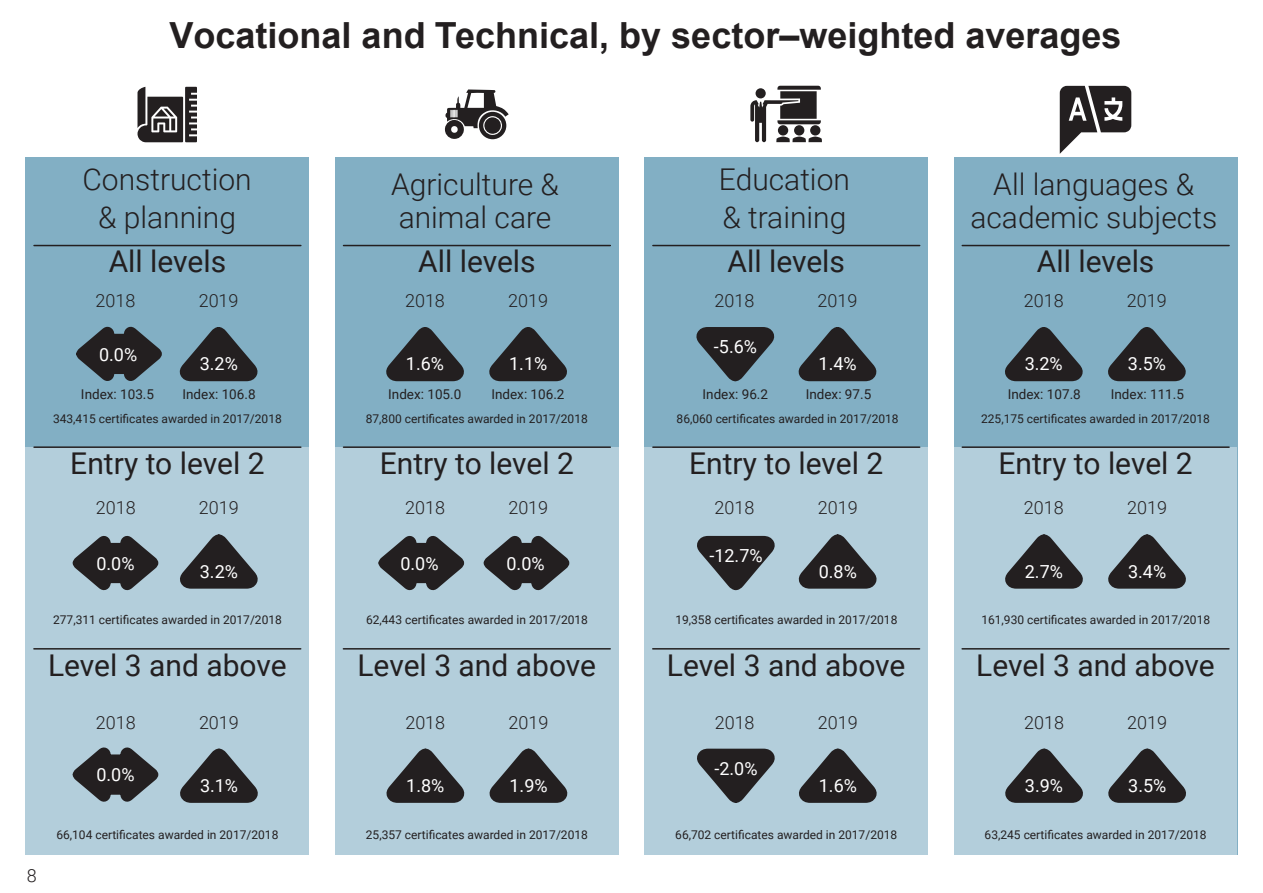
<style>
.page{position:relative;width:1263px;height:893px;background:#fff}
.page>*{position:absolute;margin:0;border:0;box-sizing:border-box;transform-origin:0 0}
.Heading_1_black_-_no{font:700 36px "Arial";color:#231f20}
.Heading_2_black{font:30px "Roboto";color:#231f20}
.Heading_2_-_VTQ_Sect{font:300 30px/33px "Roboto";color:#231f20}
.t1{font:18px "Roboto";color:#fff}
.t2{font:300 18px "Roboto";color:#231f20}
.t3{font:13.5px "Roboto";color:#231f20}
.t4{font:12px "Roboto";color:#231f20}
</style>
<div class="page">
<div style="left:26px;top:157px;width:283px;height:698px;background:#82afc4"></div>
<div style="left:335px;top:157px;width:284px;height:698px;background:#82afc4"></div>
<div style="left:644px;top:157px;width:284px;height:698px;background:#82afc4"></div>
<div style="left:954px;top:157px;width:283px;height:698px;background:#82afc4"></div>
<svg style="left:26px;top:448px;width:1211px;height:407px;background:#b8d1dd"></svg>
<svg style="left:386px;top:327px;width:78px;height:54px"></svg>
<svg style="left:1005px;top:327px;width:78px;height:54px"></svg>
<svg style="left:1005px;top:534px;width:78px;height:55px;background:#575f64"></svg>
<svg style="left:386px;top:749px;width:78px;height:54px;background:#565d62"></svg>
<svg style="left:1005px;top:749px;width:78px;height:54px;background:#565d62"></svg>
<svg style="left:180px;top:327px;width:77px;height:54px"></svg>
<svg style="left:489px;top:327px;width:78px;height:54px"></svg>
<svg style="left:799px;top:327px;width:77px;height:54px"></svg>
<svg style="left:1108px;top:327px;width:78px;height:54px"></svg>
<svg style="left:180px;top:534px;width:78px;height:55px;background:#575f64"></svg>
<svg style="left:799px;top:534px;width:77px;height:55px;background:#565d63"></svg>
<svg style="left:1108px;top:534px;width:78px;height:55px;background:#575f64"></svg>
<svg style="left:180px;top:749px;width:78px;height:54px;background:#565d62"></svg>
<svg style="left:490px;top:749px;width:77px;height:54px;background:#555b61"></svg>
<svg style="left:799px;top:749px;width:78px;height:54px;background:#565d62"></svg>
<svg style="left:1108px;top:749px;width:78px;height:54px;background:#565d62"></svg>
<hr style="left:34px;top:245px;width:267px;height:1px;background:#231f20">
<hr style="left:343px;top:245px;width:267px;height:1px;background:#231f20">
<hr style="left:653px;top:245px;width:267px;height:1px;background:#231f20">
<hr style="left:962px;top:245px;width:267px;height:1px;background:#231f20">
<hr style="left:34px;top:446px;width:267px;height:2px;background:#231f20">
<hr style="left:343px;top:446px;width:267px;height:2px;background:#231f20">
<hr style="left:653px;top:446px;width:267px;height:2px;background:#231f20">
<hr style="left:962px;top:446px;width:267px;height:2px;background:#231f20">
<hr style="left:34px;top:648px;width:267px;height:2px;background:#231f20">
<hr style="left:343px;top:648px;width:267px;height:2px;background:#231f20">
<hr style="left:653px;top:648px;width:266px;height:2px;background:#231f20">
<hr style="left:962px;top:648px;width:267px;height:2px;background:#231f20">
<svg style="left:696px;top:327px;width:78px;height:54px"></svg>
<svg style="left:697px;top:536px;width:78px;height:54px;background:#565d62"></svg>
<svg style="left:697px;top:749px;width:78px;height:54px;background:#565e63"></svg>
<svg style="left:138px;top:87px;width:59px;height:55px"></svg>
<svg style="left:445px;top:89px;width:64px;height:51px"></svg>
<svg style="left:750px;top:86px;width:72px;height:56px"></svg>
<svg style="left:1060px;top:86px;width:71px;height:68px"></svg>
<svg style="left:76px;top:327px;width:86px;height:54px"></svg>
<svg style="left:73px;top:536px;width:85px;height:54px;background:#53595e"></svg>
<svg style="left:378px;top:536px;width:86px;height:54px;background:#545a5f"></svg>
<svg style="left:484px;top:536px;width:85px;height:54px;background:#53595e"></svg>
<svg style="left:73px;top:747px;width:85px;height:55px;background:#545b60"></svg>
<p class="Heading_1_black_-_no" style="left:170px;top:10px;width:953px">Vocational and Technical, by sector–weighted averages</p>
<p class="Heading_2_-_VTQ_Sect" style="left:83px;top:162px;width:171px">Construction</p>
<p class="Heading_2_-_VTQ_Sect" style="left:98px;top:200px;width:139px">&amp; planning</p>
<p class="Heading_2_-_VTQ_Sect" style="left:391px;top:167px;width:170px">Agriculture &amp; animal care</p>
<p class="Heading_2_-_VTQ_Sect" style="left:719px;top:162px;width:133px">Education</p>
<p class="Heading_2_-_VTQ_Sect" style="left:722px;top:200px;width:126px">&amp; training</p>
<p class="Heading_2_-_VTQ_Sect" style="left:970px;top:167px;width:248px;text-align:center">All languages &amp; academic subjects</p>
<p class="Heading_2_black" style="left:109px;top:241px;width:119px">All levels</p>
<p class="Heading_2_black" style="left:418px;top:241px;width:119px">All levels</p>
<p class="Heading_2_black" style="left:727px;top:241px;width:119px">All levels</p>
<p class="Heading_2_black" style="left:1037px;top:241px;width:119px">All levels</p>
<p class="t2" style="left:96px;top:288px;width:41px">2018</p>
<p class="t2" style="left:405px;top:288px;width:41px">2018</p>
<p class="t2" style="left:714px;top:288px;width:41px">2018</p>
<p class="t2" style="left:1024px;top:288px;width:41px">2018</p>
<p class="t2" style="left:199px;top:288px;width:41px">2019</p>
<p class="t2" style="left:508px;top:288px;width:41px">2019</p>
<p class="t2" style="left:817px;top:288px;width:41px">2019</p>
<p class="t2" style="left:1127px;top:288px;width:41px">2019</p>
<p class="t1" style="left:99px;top:342px;width:40px">0.0%</p>
<p class="t1" style="left:714px;top:334px;width:45px">-5.6%</p>
<p class="t1" style="left:200px;top:351px;width:40px">3.2%</p>
<p class="t1" style="left:509px;top:351px;width:40px">1.1%</p>
<p class="t1" style="left:818px;top:351px;width:40px">1.4%</p>
<p class="t1" style="left:1128px;top:351px;width:40px">3.5%</p>
<p class="t1" style="left:406px;top:351px;width:40px">1.6%</p>
<p class="t1" style="left:1025px;top:351px;width:40px">3.2%</p>
<p class="t3" style="left:81px;top:384px;width:75px">Index: 103.5</p>
<p class="t3" style="left:182px;top:384px;width:75px">Index: 106.8</p>
<p class="t3" style="left:388px;top:384px;width:75px">Index: 105.0</p>
<p class="t3" style="left:491px;top:384px;width:75px">Index: 106.2</p>
<p class="t3" style="left:702px;top:384px;width:67px">Index: 96.2</p>
<p class="t3" style="left:806px;top:384px;width:67px">Index: 97.5</p>
<p class="t3" style="left:1008px;top:384px;width:75px">Index: 107.8</p>
<p class="t3" style="left:1111px;top:384px;width:75px">Index: 111.5</p>
<p class="t4" style="left:53px;top:410px;width:230px">343,415 certificates awarded in 2017/2018</p>
<p class="t4" style="left:366px;top:410px;width:224px">87,800 certificates awarded in 2017/2018</p>
<p class="t4" style="left:677px;top:410px;width:224px">86,060 certificates awarded in 2017/2018</p>
<p class="t4" style="left:981px;top:410px;width:230px">225,175 certificates awarded in 2017/2018</p>
<p class="Heading_2_black" style="left:70px;top:442px;width:196px">Entry to level 2</p>
<p class="Heading_2_black" style="left:380px;top:442px;width:196px">Entry to level 2</p>
<p class="Heading_2_black" style="left:689px;top:442px;width:196px">Entry to level 2</p>
<p class="Heading_2_black" style="left:998px;top:442px;width:196px">Entry to level 2</p>
<p class="t2" style="left:96px;top:495px;width:41px">2018</p>
<p class="t2" style="left:405px;top:495px;width:41px">2018</p>
<p class="t2" style="left:715px;top:495px;width:41px">2018</p>
<p class="t2" style="left:1024px;top:495px;width:41px">2018</p>
<p class="t2" style="left:199px;top:495px;width:41px">2019</p>
<p class="t2" style="left:508px;top:495px;width:41px">2019</p>
<p class="t2" style="left:818px;top:495px;width:41px">2019</p>
<p class="t2" style="left:1127px;top:495px;width:41px">2019</p>
<p class="t1" style="left:709px;top:543px;width:55px">-12.7%</p>
<p class="t1" style="left:96px;top:551px;width:40px">0.0%</p>
<p class="t1" style="left:400px;top:551px;width:40px">0.0%</p>
<p class="t1" style="left:506px;top:551px;width:40px">0.0%</p>
<p class="t1" style="left:200px;top:559px;width:40px">3.2%</p>
<p class="t1" style="left:819px;top:559px;width:40px">0.8%</p>
<p class="t1" style="left:1128px;top:559px;width:40px">3.4%</p>
<p class="t1" style="left:1025px;top:559px;width:40px">2.7%</p>
<p class="t4" style="left:53px;top:611px;width:230px">277,311 certificates awarded in 2017/2018</p>
<p class="t4" style="left:366px;top:611px;width:224px">62,443 certificates awarded in 2017/2018</p>
<p class="t4" style="left:675px;top:611px;width:224px">19,358 certificates awarded in 2017/2018</p>
<p class="t4" style="left:981px;top:611px;width:230px">161,930 certificates awarded in 2017/2018</p>
<p class="Heading_2_black" style="left:48px;top:644px;width:240px">Level 3 and above</p>
<p class="Heading_2_black" style="left:357px;top:644px;width:240px">Level 3 and above</p>
<p class="Heading_2_black" style="left:667px;top:644px;width:240px">Level 3 and above</p>
<p class="Heading_2_black" style="left:976px;top:644px;width:240px">Level 3 and above</p>
<h3 class="t2" style="left:27px;top:863px;width:11px">8</h3>
<p class="t2" style="left:96px;top:710px;width:41px">2018</p>
<p class="t2" style="left:405px;top:710px;width:41px">2018</p>
<p class="t2" style="left:715px;top:710px;width:41px">2018</p>
<p class="t2" style="left:1024px;top:710px;width:41px">2018</p>
<p class="t2" style="left:199px;top:710px;width:41px">2019</p>
<p class="t2" style="left:508px;top:710px;width:41px">2019</p>
<p class="t2" style="left:818px;top:710px;width:41px">2019</p>
<p class="t2" style="left:1127px;top:710px;width:41px">2019</p>
<p class="t1" style="left:96px;top:762px;width:40px">0.0%</p>
<p class="t1" style="left:714px;top:755px;width:45px">-2.0%</p>
<p class="t1" style="left:200px;top:773px;width:40px">3.1%</p>
<p class="t1" style="left:509px;top:773px;width:40px">1.9%</p>
<p class="t1" style="left:819px;top:773px;width:40px">1.6%</p>
<p class="t1" style="left:1128px;top:773px;width:40px">3.5%</p>
<p class="t1" style="left:406px;top:773px;width:40px">1.8%</p>
<p class="t1" style="left:1025px;top:773px;width:40px">3.9%</p>
<p class="t4" style="left:56px;top:827px;width:224px">66,104 certificates awarded in 2017/2018</p>
<p class="t4" style="left:366px;top:827px;width:224px">25,357 certificates awarded in 2017/2018</p>
<p class="t4" style="left:675px;top:827px;width:224px">66,702 certificates awarded in 2017/2018</p>
<p class="t4" style="left:985px;top:827px;width:224px">63,245 certificates awarded in 2017/2018</p>
</div>
